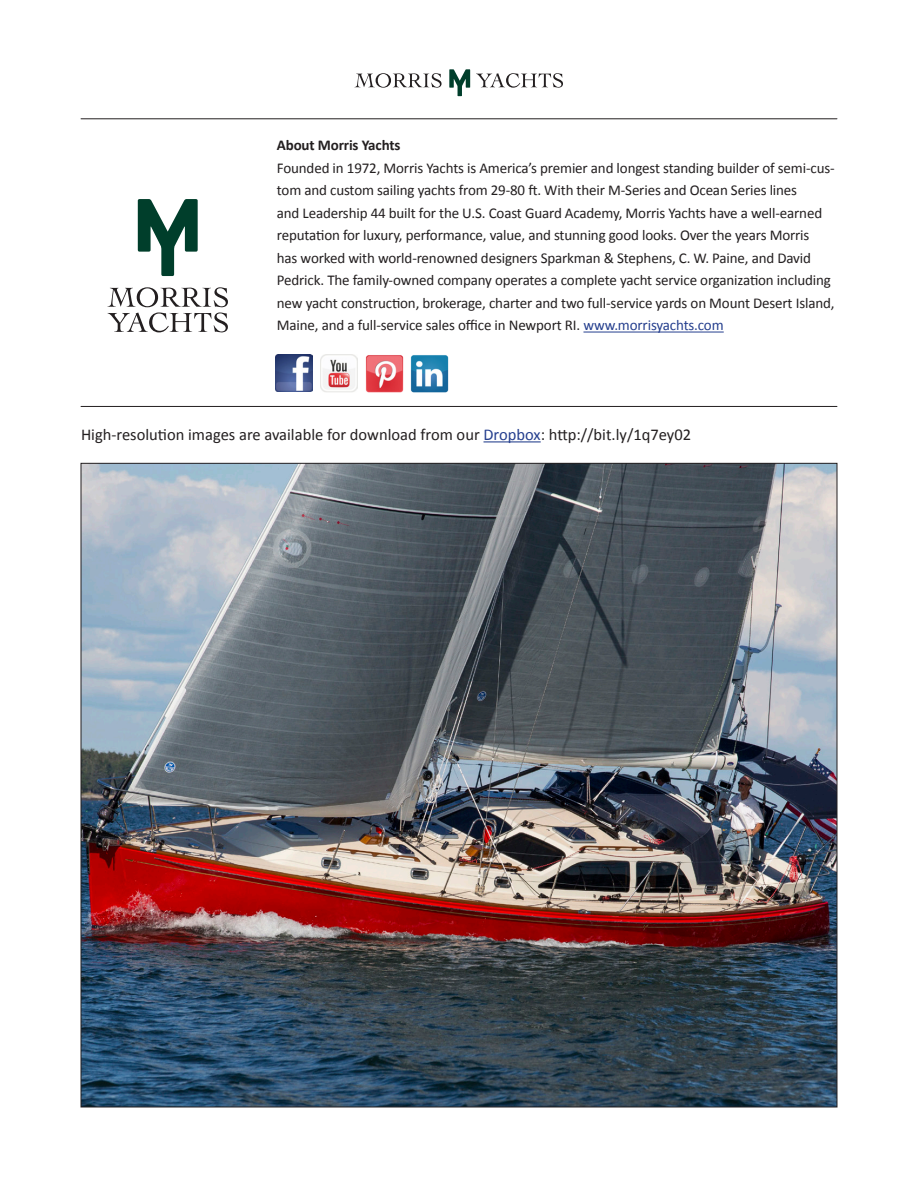
<style>
.page{position:relative;width:918px;height:1188px;background:#fff}
.page>*{position:absolute;margin:0;border:0;box-sizing:border-box;transform-origin:0 0}
.t1{font:16.5px "Calibri";color:#231f20}
.t2{font:15px/22.5px "Calibri";letter-spacing:-.01em;color:#231f20}
.t3{font:700 15px "Calibri";letter-spacing:-.01em;color:#231f20}
.s1{color:#253f8e}
</style>
<div class="page">
<svg style="left:354px;top:73px;width:88px;height:15px"></svg>
<svg style="left:476px;top:73px;width:87px;height:15px"></svg>
<svg style="left:449px;top:69px;width:21px;height:27px"></svg>
<img style="left:83px;top:465px;width:752px;height:640px">
<hr style="left:81px;top:118px;width:756px;height:1px;background:#231f20">
<hr style="left:81px;top:406px;width:756px;height:1px;background:#231f20">
<svg style="left:108px;top:287px;width:120px;height:45px"></svg>
<svg style="left:138px;top:199px;width:60px;height:77px"></svg>
<hr style="left:583px;top:332px;width:141px;height:1px;background:#253f8e">
<hr style="left:484px;top:441px;width:57px;height:1px;background:#253f8e">
<img style="left:365px;top:355px;width:39px;height:38px">
<img style="left:321px;top:354px;width:37px;height:38px">
<img style="left:410px;top:355px;width:39px;height:38px">
<img style="left:275px;top:355px;width:37px;height:37px">
<p class="t3" style="left:277px;top:136px;width:125px">About Morris Yachts</p>
<p class="t2" style="left:277px;top:157px;width:559px">Founded in 1972, Morris Yachts is America’s premier and longest standing builder of semi-cus&shy;tom and custom sailing yachts from 29-80 ft. With their M-Series and Ocean Series lines<br>and Leadership 44 built for the U.S. Coast Guard Academy, Morris Yachts have a well-earned reputation for luxury, performance, value, and stunning good looks. Over the years Morris<br>has worked with world-renowned designers Sparkman &amp; Stephens, C. W. Paine, and David Pedrick. The family-owned company operates a complete yacht service organization including new yacht construction, brokerage, charter and two full-service yards on Mount Desert Island, Maine, and a full-service sales office in Newport RI. <span class="s1">www.morrisyachts.com</span></p>
<p class="t1" style="left:81px;top:424px;width:612px">High-resolution images are available for download from our <span class="s1">Dropbox</span>: http://bit.ly/1q7ey02</p>
</div>
